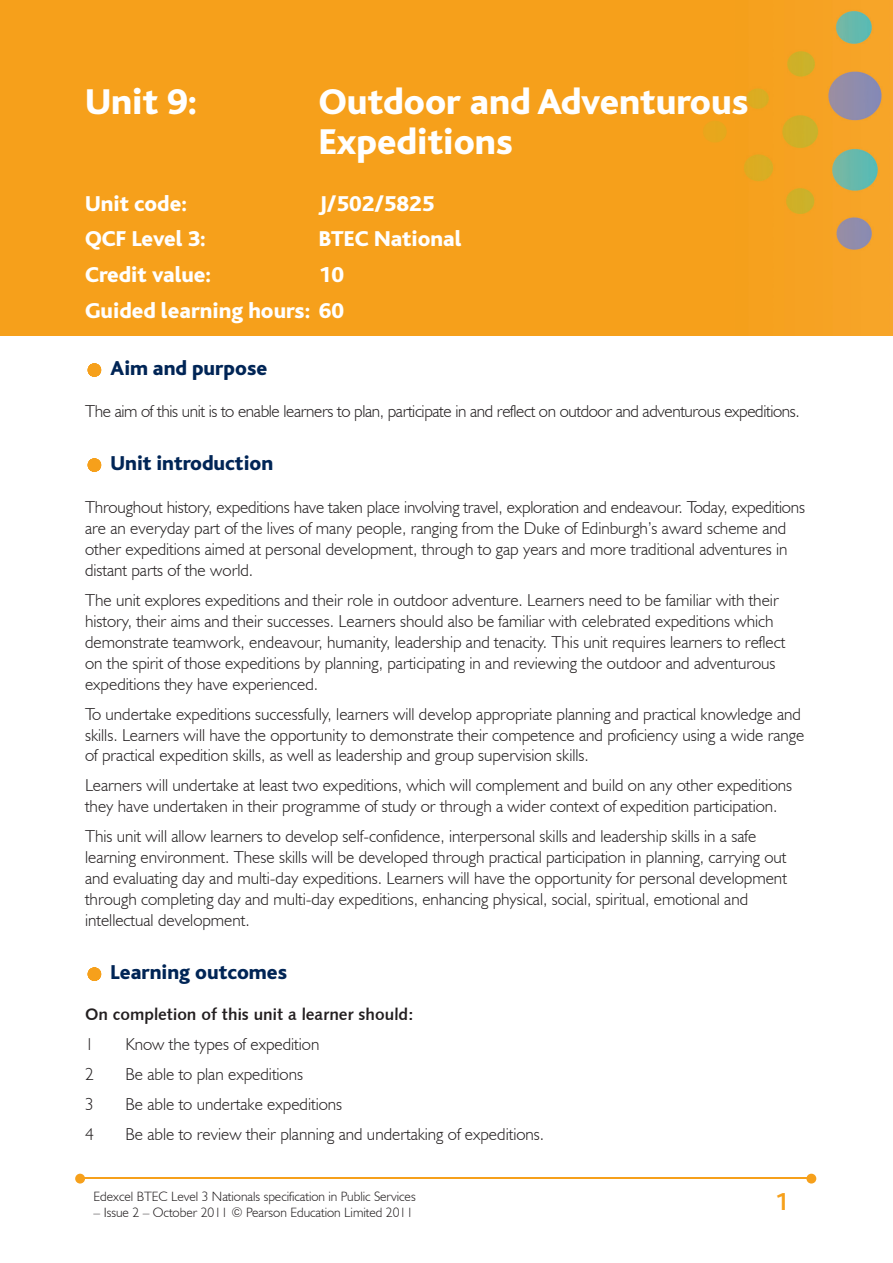
<style>
.page{position:relative;width:893px;height:1263px;background:#fff}
.page>*{position:absolute;margin:0;border:0;box-sizing:border-box;transform-origin:0 0}
.t1{font:800 37.5px/40.5px "Bliss";color:#fff}
.t2{font:700 25.5px "Bliss";color:#f6a01b}
.t3{font:800 22.5px/35.7px "Bliss";color:#fff;text-align:right}
.t4{font:800 21px "Bliss";color:#002556}
.t5{font:300 17.25px/21px "Humanist 521 BT";color:#231f20}
.t6{font:300 17.25px "Humanist 521 BT";letter-spacing:-.02em;color:#231f20}
.t7{font:16.5px "Humanist 531 BT Bold A";color:#231f20}
.t8{font:300 13.5px "Humanist 521 BT";color:#231f20}
</style>
<div class="page">
<img style="left:0;top:0;width:893px;height:336px">
<hr style="left:83px;top:1178px;width:727px;height:1px;background:#f6a01b">
<svg style="left:806px;top:1174px;width:10px;height:9px"></svg>
<svg style="left:75px;top:1174px;width:10px;height:9px"></svg>
<svg style="left:88px;top:363px;width:13px;height:14px"></svg>
<svg style="left:88px;top:458px;width:13px;height:14px"></svg>
<svg style="left:88px;top:967px;width:13px;height:14px"></svg>
<h1 class="t1" style="left:85px;top:82px;width:114px">Unit 9:</h1>
<h1 class="t1" style="left:319px;top:82px;width:431px">Outdoor and Adventurous<br>Expeditions</h1>
<h3 class="t3" style="left:85px;top:186px;width:104px">Unit code:</h3>
<h3 class="t3" style="left:319px;top:186px;width:117px">J/502/5825</h3>
<h3 class="t3" style="left:85px;top:222px;width:122px">QCF Level 3:</h3>
<h3 class="t3" style="left:319px;top:222px;width:144px">BTEC National</h3>
<h3 class="t3" style="left:85px;top:257px;width:128px">Credit value:</h3>
<h3 class="t3" style="left:85px;top:257px;width:261px">10<br>Guided learning hours: 60</h3>
<p class="t4" style="left:111px;top:357px;width:158px">Aim and purpose</p>
<p class="t6" style="left:85px;top:401px;width:716px">The aim of this unit is to enable learners to plan, participate in and reflect on outdoor and adventurous expeditions.</p>
<p class="t4" style="left:111px;top:452px;width:164px">Unit introduction</p>
<p class="t5" style="left:85px;top:496px;width:721px">Throughout history, expeditions have taken place involving travel, exploration and endeavour. Today, expeditions are an everyday part of the lives of many people, ranging from the Duke of Edinburgh’s award scheme and other expeditions aimed at personal development, through to gap years and more traditional adventures in distant parts of the world.</p>
<p class="t5" style="left:85px;top:589px;width:702px">The unit explores expeditions and their role in outdoor adventure. Learners need to be familiar with their history, their aims and their successes. Learners should also be familiar with celebrated expeditions which demonstrate teamwork, endeavour, humanity, leadership and tenacity. This unit requires learners to reflect on the spirit of those expeditions by planning, participating in and reviewing the outdoor and adventurous expeditions they have experienced.</p>
<p class="t5" style="left:85px;top:703px;width:721px">To undertake expeditions successfully, learners will develop appropriate planning and practical knowledge and skills. Learners will have the opportunity to demonstrate their competence and proficiency using a wide range of practical expedition skills, as well as leadership and group supervision skills.</p>
<p class="t5" style="left:85px;top:775px;width:709px">Learners will undertake at least two expeditions, which will complement and build on any other expeditions they have undertaken in their programme of study or through a wider context of expedition participation.</p>
<p class="t5" style="left:85px;top:826px;width:703px">This unit will allow learners to develop self-confidence, interpersonal skills and leadership skills in a safe learning environment. These skills will be developed through practical participation in planning, carrying out and evaluating day and multi-day expeditions. Learners will have the opportunity for personal development through completing day and multi-day expeditions, enhancing physical, social, spiritual, emotional and intellectual development.</p>
<p class="t4" style="left:111px;top:961px;width:178px">Learning outcomes</p>
<p class="t7" style="left:85px;top:1004px;width:330px">On completion of this unit a learner should:</p>
<p class="t5" style="left:85px;top:1033px;width:10px">1</p>
<p class="t5" style="left:125px;top:1033px;width:195px">Know the types of expedition</p>
<p class="t5" style="left:85px;top:1063px;width:10px">2</p>
<p class="t5" style="left:125px;top:1063px;width:179px">Be able to plan expeditions</p>
<p class="t5" style="left:85px;top:1093px;width:10px">3</p>
<p class="t5" style="left:125px;top:1093px;width:218px">Be able to undertake expeditions</p>
<p class="t5" style="left:85px;top:1123px;width:10px">4</p>
<p class="t5" style="left:125px;top:1123px;width:420px">Be able to review their planning and undertaking of expeditions.</p>
<p class="t8" style="left:94px;top:1188px;width:324px">Edexcel BTEC Level 3 Nationals specification in Public Services</p>
<p class="t8" style="left:94px;top:1204px;width:321px">– Issue 2 – October 2011 © Pearson Education Limited 2011</p>
<h2 class="t2" style="left:775px;top:1188px;width:15px">1</h2>
</div>
